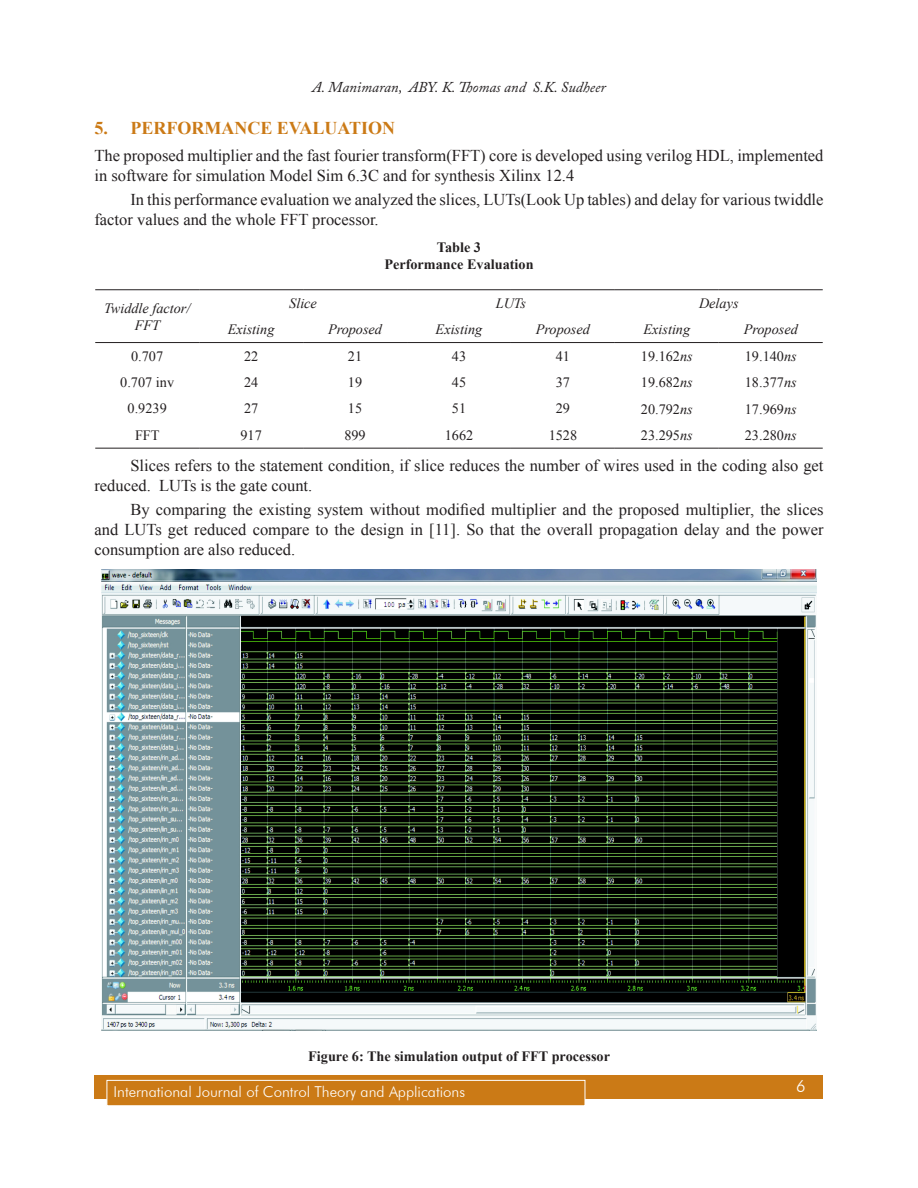
<style>
.page{position:relative;width:918px;height:1188px;background:#fff}
.page>*{position:absolute;margin:0;border:0;box-sizing:border-box;transform-origin:0 0}
.t1{font:700 18px "Times New Roman";color:#cb7a16}
.Body_text{font:16.5px/19.8px "Times New Roman";color:#231f20}
.Left_Body_text{font:16.5px/19.8px "Times New Roman";color:#231f20}
.t2{font:300 16.5px "Futura BT";color:#fff}
.t3{font:300 15px "Futura BT";color:#fff}
.t4{font:italic 15px "Adobe Caslon Pro";color:#231f20}
.Table_Setting{font:14.25px "Times New Roman";color:#231f20}
.Table_Setting-2{font:italic 14.25px/17.1px "Times New Roman";color:#231f20;text-align:center}
.Figure{font:700 14.25px "Times New Roman";color:#231f20}
.Table_Headline{font:700 14.25px/17.1px "Times New Roman";color:#231f20;text-align:center}
.s1{font-style:italic}
</style>
<div class="page">
<div style="left:94px;top:1075px;width:730px;height:23px;background:#cb7a16"></div>
<div style="left:107px;top:1080px;width:478px;height:26px;background:#cb7a16;border:1px solid #fff"></div>
<hr style="left:95px;top:289px;width:104px;height:1px;background:#231f20">
<hr style="left:95px;top:342px;width:104px;height:1px;background:#231f20">
<hr style="left:199px;top:289px;width:104px;height:1px;background:#231f20">
<hr style="left:303px;top:289px;width:104px;height:1px;background:#231f20">
<hr style="left:407px;top:289px;width:104px;height:1px;background:#231f20">
<hr style="left:511px;top:289px;width:104px;height:1px;background:#231f20">
<hr style="left:615px;top:289px;width:104px;height:1px;background:#231f20">
<hr style="left:719px;top:289px;width:104px;height:1px;background:#231f20">
<hr style="left:199px;top:342px;width:104px;height:1px;background:#231f20">
<hr style="left:303px;top:342px;width:104px;height:1px;background:#231f20">
<hr style="left:407px;top:342px;width:104px;height:1px;background:#231f20">
<hr style="left:511px;top:342px;width:104px;height:1px;background:#231f20">
<hr style="left:615px;top:342px;width:104px;height:1px;background:#231f20">
<hr style="left:719px;top:342px;width:104px;height:1px;background:#231f20">
<hr style="left:95px;top:448px;width:104px;height:1px;background:#231f20">
<hr style="left:199px;top:448px;width:104px;height:1px;background:#231f20">
<hr style="left:303px;top:448px;width:104px;height:1px;background:#231f20">
<hr style="left:407px;top:448px;width:104px;height:1px;background:#231f20">
<hr style="left:511px;top:448px;width:104px;height:1px;background:#231f20">
<hr style="left:615px;top:448px;width:104px;height:1px;background:#231f20">
<hr style="left:719px;top:448px;width:104px;height:1px;background:#231f20">
<img style="left:102px;top:569px;width:715px;height:462px">
<p class="t4" style="left:312px;top:78px;width:295px">A. Manimaran, ABY. K. Thomas and S.K. Sudheer</p>
<p class="t1" style="left:94px;top:115px;width:302px">5. PERFORMANCE EVALUATION</p>
<p class="Left_Body_text" style="left:94px;top:146px;width:731px">The proposed multiplier and the fast fourier transform(FFT) core is developed using verilog HDL, implemented in software for simulation Model Sim 6.3C and for synthesis Xilinx 12.4</p>
<p class="Body_text" style="left:94px;top:190px;width:731px;text-indent:36px">In this performance evaluation we analyzed the slices, LUTs(Look Up tables) and delay for various twiddle factor values and the whole FFT processor.</p>
<p class="Table_Headline" style="left:384px;top:239px;width:151px">Table 3<br>Performance Evaluation</p>
<p class="Table_Setting-2" style="left:104px;top:299px;width:88px">Twiddle factor/<br>FFT</p>
<p class="Table_Setting-2" style="left:289px;top:294px;width:29px">Slice</p>
<p class="Table_Setting-2" style="left:496px;top:294px;width:32px">LUTs</p>
<p class="Table_Setting-2" style="left:699px;top:294px;width:41px">Delays</p>
<p class="Table_Setting-2" style="left:228px;top:321px;width:48px">Existing</p>
<p class="Table_Setting-2" style="left:328px;top:321px;width:56px">Proposed</p>
<p class="Table_Setting-2" style="left:436px;top:321px;width:48px">Existing</p>
<p class="Table_Setting-2" style="left:536px;top:321px;width:56px">Proposed</p>
<p class="Table_Setting-2" style="left:644px;top:321px;width:48px">Existing</p>
<p class="Table_Setting-2" style="left:744px;top:321px;width:56px">Proposed</p>
<p class="Table_Setting" style="left:131px;top:346px;width:34px">0.707</p>
<p class="Table_Setting" style="left:244px;top:346px;width:16px">22</p>
<p class="Table_Setting" style="left:348px;top:346px;width:16px">21</p>
<p class="Table_Setting" style="left:452px;top:346px;width:16px">43</p>
<p class="Table_Setting" style="left:556px;top:346px;width:16px">41</p>
<p class="Table_Setting" style="left:641px;top:346px;width:53px">19.162<span class="s1">ns</span></p>
<p class="Table_Setting" style="left:745px;top:346px;width:53px">19.140<span class="s1">ns</span></p>
<p class="Table_Setting" style="left:120px;top:373px;width:55px">0.707 inv</p>
<p class="Table_Setting" style="left:244px;top:373px;width:16px">24</p>
<p class="Table_Setting" style="left:348px;top:373px;width:16px">19</p>
<p class="Table_Setting" style="left:452px;top:373px;width:16px">45</p>
<p class="Table_Setting" style="left:556px;top:373px;width:16px">37</p>
<p class="Table_Setting" style="left:641px;top:373px;width:53px">19.682<span class="s1">ns</span></p>
<p class="Table_Setting" style="left:745px;top:373px;width:53px">18.377<span class="s1">ns</span></p>
<p class="Table_Setting" style="left:128px;top:399px;width:41px">0.9239</p>
<p class="Table_Setting" style="left:244px;top:399px;width:16px">27</p>
<p class="Table_Setting" style="left:348px;top:399px;width:16px">15</p>
<p class="Table_Setting" style="left:452px;top:399px;width:16px">51</p>
<p class="Table_Setting" style="left:556px;top:399px;width:16px">29</p>
<p class="Table_Setting" style="left:641px;top:399px;width:53px">20.792<span class="s1">ns</span></p>
<p class="Table_Setting" style="left:745px;top:399px;width:53px">17.969<span class="s1">ns</span></p>
<p class="Table_Setting" style="left:135px;top:426px;width:26px">FFT</p>
<p class="Table_Setting" style="left:240px;top:426px;width:23px">917</p>
<p class="Table_Setting" style="left:344px;top:426px;width:23px">899</p>
<p class="Table_Setting" style="left:445px;top:426px;width:30px">1662</p>
<p class="Table_Setting" style="left:549px;top:426px;width:30px">1528</p>
<p class="Table_Setting" style="left:641px;top:426px;width:53px">23.295<span class="s1">ns</span></p>
<p class="Table_Setting" style="left:745px;top:426px;width:53px">23.280<span class="s1">ns</span></p>
<p class="Body_text" style="left:94px;top:455px;width:731px;text-indent:36px">Slices refers to the statement condition, if slice reduces the number of wires used in the coding also get reduced. LUTs is the gate count.</p>
<p class="Body_text" style="left:94px;top:499px;width:731px;text-align:justify;text-indent:36px">By comparing the existing system without modified multiplier and the proposed multiplier, the slices and LUTs get reduced compare to the design in [11]. So that the overall propagation delay and the power consumption are also reduced.</p>
<p class="Figure" style="left:308px;top:1047px;width:303px">Figure 6: The simulation output of FFT processor</p>
<p class="t3" style="left:114px;top:1082px;width:353px">International Journal of Control Theory and Applications</p>
<p class="t2" style="left:796px;top:1076px;width:11px">6</p>
</div>
